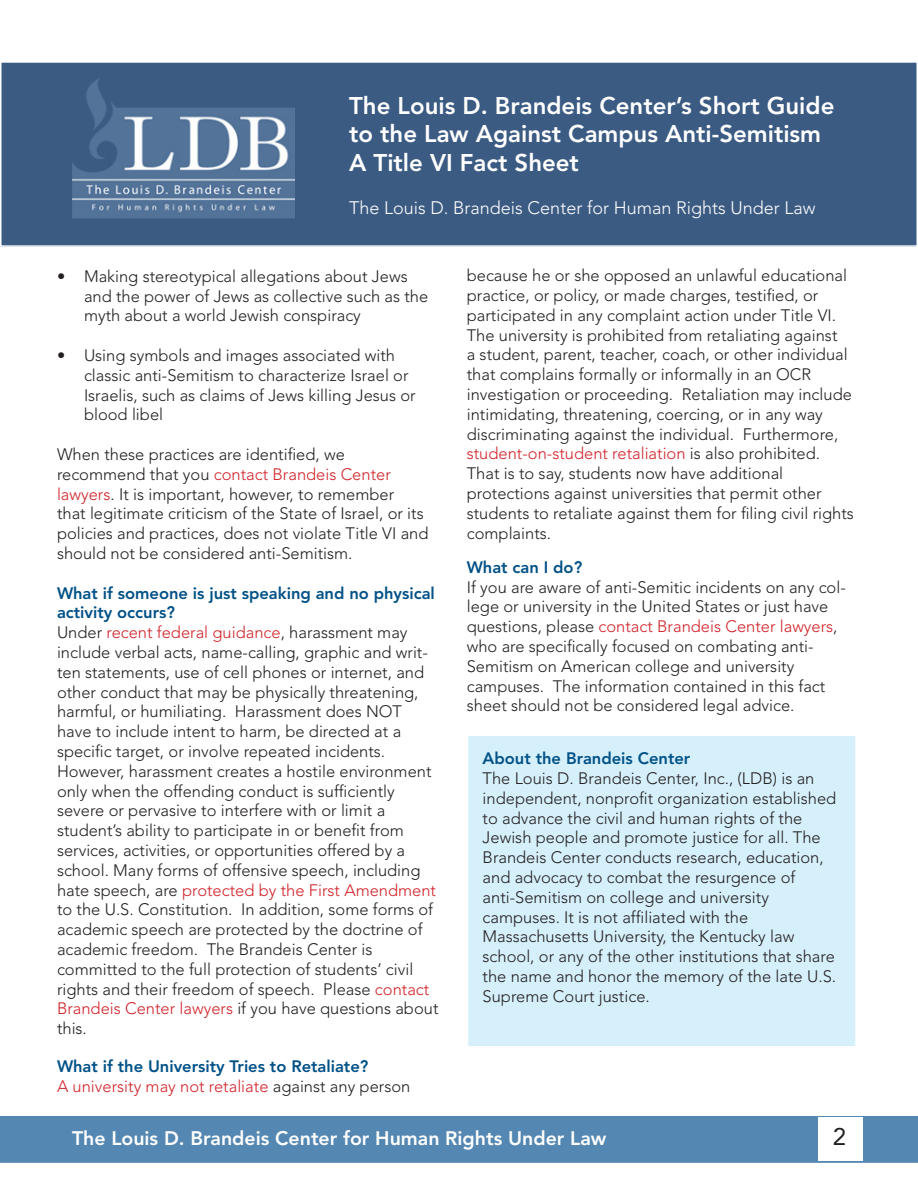
<style>
.page{position:relative;width:918px;height:1188px;background:#fff}
.page>*{position:absolute;margin:0;border:0;box-sizing:border-box;transform-origin:0 0}
.t1{font:800 24px/28.8px "Avenir";color:#fff}
.t2{font:24px "Avenir";color:#231f20}
.t3{font:800 19.5px "Avenir";color:#fff}
.t4{font:300 18px "Avenir";color:#fff}
.t5{font:300 16.5px/19.8px "Avenir";color:#231f20}
.t6{font:800 16.5px/19.8px "Avenir";color:#005187}
.t7{font:300 16.5px "Avenir";color:#d1232a}
.s1{color:#d1232a}
.s2{color:#231f20}
</style>
<div class="page">
<div style="left:0;top:1116px;width:918px;height:47px;background:#5487b1"></div>
<div style="left:819px;top:1117px;width:44px;height:43px;background:#fff"></div>
<div style="left:1px;top:62px;width:916px;height:184px;background:#3b5b83"></div>
<div style="left:0;top:61px;width:918px;height:186px;border:2px solid #fff"></div>
<div style="left:467px;top:734px;width:390px;height:314px;background:#d6f0fb;border:2px solid #fff"></div>
<p class="t1" style="left:349px;top:91px;width:487px">The Louis D. Brandeis Center’s Short Guide to the Law Against Campus Anti-Semitism</p>
<p class="t1" style="left:349px;top:148px;width:231px">A Title VI Fact Sheet</p>
<p class="t4" style="left:349px;top:198px;width:468px">The Louis D. Brandeis Center for Human Rights Under Law</p>
<p class="t5" style="left:84px;top:266px;width:346px;text-indent:-27px">• Making stereotypical allegations about Jews and the power of Jews as collective such as the myth about a world Jewish conspiracy</p>
<p class="t5" style="left:84px;top:346px;width:333px;text-indent:-27px">• Using symbols and images associated with classic anti-Semitism to characterize Israel or Israelis, such as claims of Jews killing Jesus or blood libel</p>
<p class="t5" style="left:57px;top:445px;width:373px">When these practices are identified, we recommend that you <span class="s1">contact Brandeis Center lawyers</span>. It is important, however, to remember<br>that legitimate criticism of the State of Israel, or its policies and practices, does not violate Title VI and should not be considered anti-Semitism.</p>
<p class="t6" style="left:57px;top:583px;width:379px">What if someone is just speaking and no physical activity occurs?</p>
<p class="t5" style="left:57px;top:623px;width:383px">Under <span class="s1">recent federal guidance</span>, harassment may include verbal acts, name-calling, graphic and writ&shy;ten statements, use of cell phones or internet, and other conduct that may be physically threatening, harmful, or humiliating. Harassment does NOT have to include intent to harm, be directed at a specific target, or involve repeated incidents.<br>However, harassment creates a hostile environment only when the offending conduct is sufficiently severe or pervasive to interfere with or limit a student’s ability to participate in or benefit from services, activities, or opportunities offered by a school. Many forms of offensive speech, including hate speech, are <span class="s1">protected by the First Amendment </span>to the U.S. Constitution. In addition, some forms of academic speech are protected by the doctrine of academic freedom. The Brandeis Center is committed to the full protection of students’ civil rights and their freedom of speech. Please <span class="s1">contact Brandeis Center lawyers</span> if you have questions about this.</p>
<p class="t6" style="left:57px;top:1057px;width:313px">What if the University Tries to Retaliate?</p>
<p class="t7" style="left:57px;top:1077px;width:355px">A university may not retaliate <span class="s2">against any person</span></p>
<p class="t5" style="left:467px;top:266px;width:382px">because he or she opposed an unlawful educational practice, or policy, or made charges, testified, or</p>
<p class="t5" style="left:467px;top:305px;width:389px">participated in any complaint action under Title VI.<br>The university is prohibited from retaliating against<br>a student, parent, teacher, coach, or other individual that complains formally or informally in an OCR investigation or proceeding. Retaliation may include intimidating, threatening, coercing, or in any way discriminating against the individual. Furthermore, <span class="s1">student-on-student retaliation</span> is also prohibited.<br>That is to say, students now have additional protections against universities that permit other students to retaliate against them for filing civil rights complaints.</p>
<p class="t6" style="left:467px;top:557px;width:117px">What can I do?</p>
<p class="t5" style="left:467px;top:577px;width:381px">If you are aware of anti-Semitic incidents on any col&shy;lege or university in the United States or just have questions, please <span class="s1">contact Brandeis Center lawyers</span>, who are specifically focused on combating anti-Semitism on American college and university campuses. The information contained in this fact sheet should not be considered legal advice.</p>
<p class="t6" style="left:483px;top:749px;width:209px">About the Brandeis Center</p>
<p class="t5" style="left:483px;top:769px;width:355px">The Louis D. Brandeis Center, Inc., (LDB) is an independent, nonprofit organization established to advance the civil and human rights of the Jewish people and promote justice for all. The Brandeis Center conducts research, education, and advocacy to combat the resurgence of anti-Semitism on college and university campuses. It is not affiliated with the Massachusetts University, the Kentucky law school, or any of the other institutions that share the name and honor the memory of the late U.S.<br>Supreme Court justice.</p>
<p class="t3" style="left:72px;top:1127px;width:536px">The Louis D. Brandeis Center for Human Rights Under Law</p>
<p class="t2" style="left:833px;top:1123px;width:15px">2</p>
</div>
